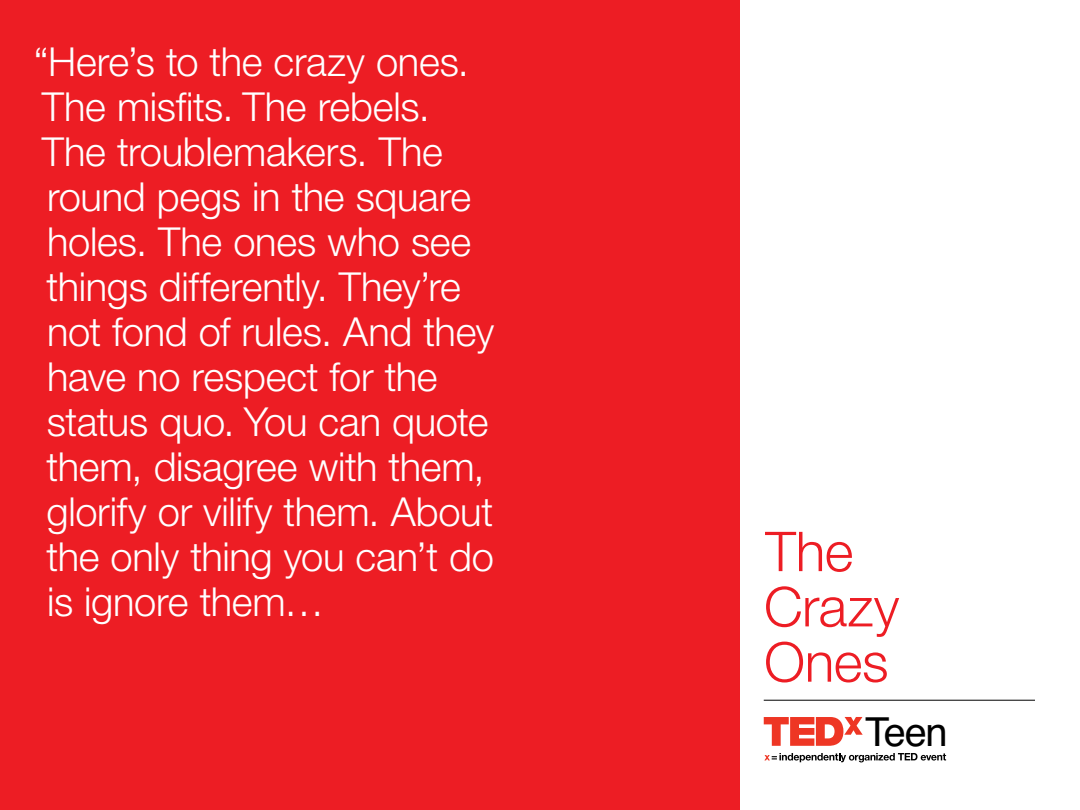
<style>
.page{position:relative;width:1080px;height:810px;background:#fff}
.page>*{position:absolute;margin:0;border:0;box-sizing:border-box;transform-origin:0 0}
.t1{font:300 55px/55.2px "Helvetica Neue";letter-spacing:-.005em;color:#ed1d24}
.t2{font:300 40px/45px "Helvetica Neue";letter-spacing:-.01em;color:#fff}
.t3{font:40px "Helvetica";color:#000}
</style>
<div class="page">
<div style="left:0;top:0;width:740px;height:810px;background:#ed1d24"></div>
<svg style="left:764px;top:753px;width:182px;height:9px"></svg>
<svg style="left:764px;top:717px;width:99px;height:29px"></svg>
<hr style="left:764px;top:700px;width:271px;height:1px;background:#000">
<p class="t2" style="left:34px;top:39px;width:462px">“Here’s to the crazy ones.<br>The misfits. The rebels.<br>The troublemakers. The round pegs in the square holes. The ones who see things differently. They’re not fond of rules. And they have no respect for the status quo. You can quote them, disagree with them, glorify or vilify them. About the only thing you can’t do is ignore them…</p>
<h1 class="t1" style="left:764px;top:523px;width:137px">The<br>Crazy<br>Ones</h1>
<p class="t3" style="left:865px;top:701px;width:84px">Teen</p>
</div>
